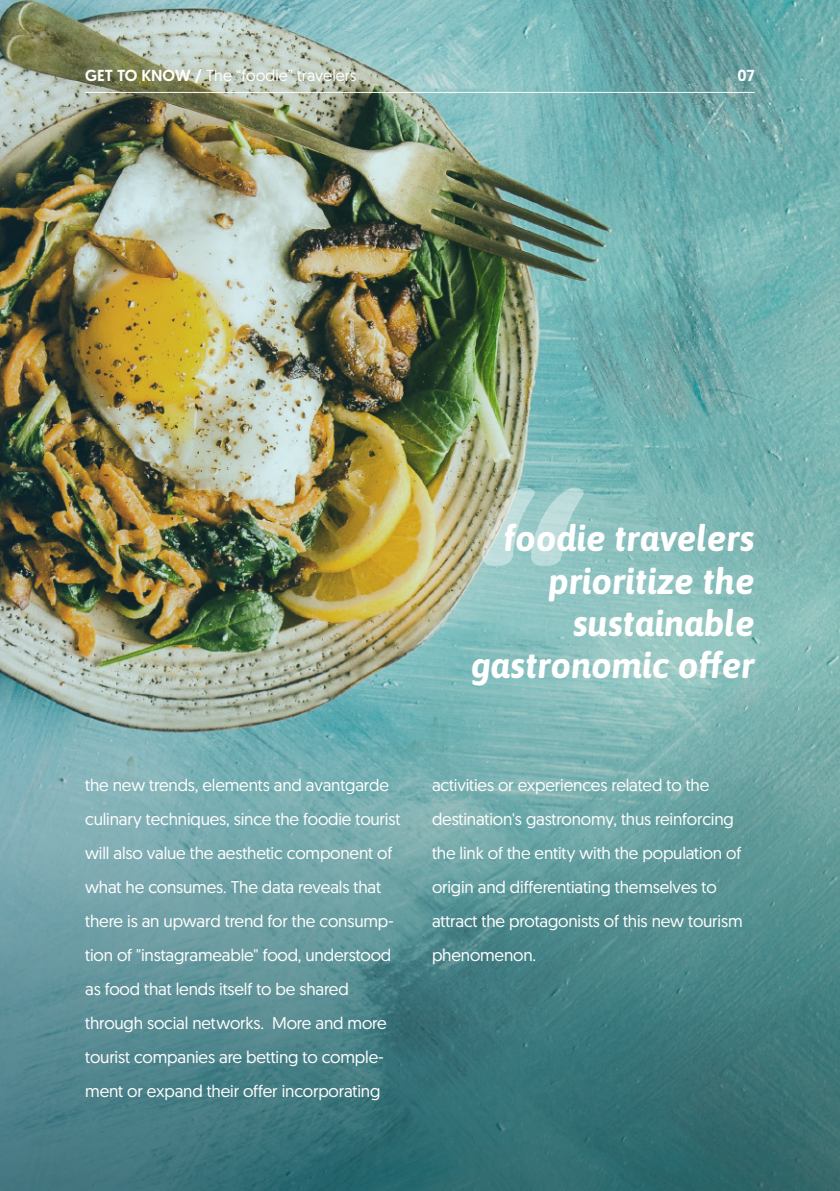
<style>
.page{position:relative;width:840px;height:1191px;background:#fff}
.page>*{position:absolute;margin:0;border:0;box-sizing:border-box;transform-origin:0 0}
.t1{font:italic 700 36px/42px "Asap";color:#fff;text-align:right}
.t2{font:17px/34px "Geomanist";letter-spacing:-.01em;color:#fff}
.t3{font:16px "Geomanist";color:#fff}
.t4{font:500 16px "Geomanist";color:#fff}
.s1{font-weight:500}
</style>
<div class="page">
<img style="left:0;top:0;width:839px;height:688px">
<hr style="left:85px;top:92px;width:669px;height:1px;background:#fff">
<svg style="left:0;top:688px;width:839px;height:503px;background:#5b9195"></svg>
<svg style="left:481px;top:487px;width:102px;height:79px;background:#accdc6"></svg>
<p class="t3" style="left:85px;top:65px;width:273px"><span class="s1">GET TO KNOW /</span> The “foodie” travelers</p>
<p class="t4" style="left:737px;top:64px;width:19px">07</p>
<h1 class="t1" style="left:471px;top:516px;width:285px">foodie travelers prioritize the sustainable gastronomic offer</h1>
<p class="t2" style="left:85px;top:767px;width:316px">the new trends, elements and avantgarde culinary techniques, since the foodie tourist will also value the aesthetic component of what he consumes. The data reveals that there is an upward trend for the consump&shy;tion of "instagrameable" food, understood as food that lends itself to be shared through social networks. More and more tourist companies are betting to comple&shy;ment or expand their offer incorporating</p>
<p class="t2" style="left:432px;top:767px;width:312px">activities or experiences related to the destination's gastronomy, thus reinforcing the link of the entity with the population of origin and differentiating themselves to attract the protagonists of this new tourism phenomenon.</p>
</div>
